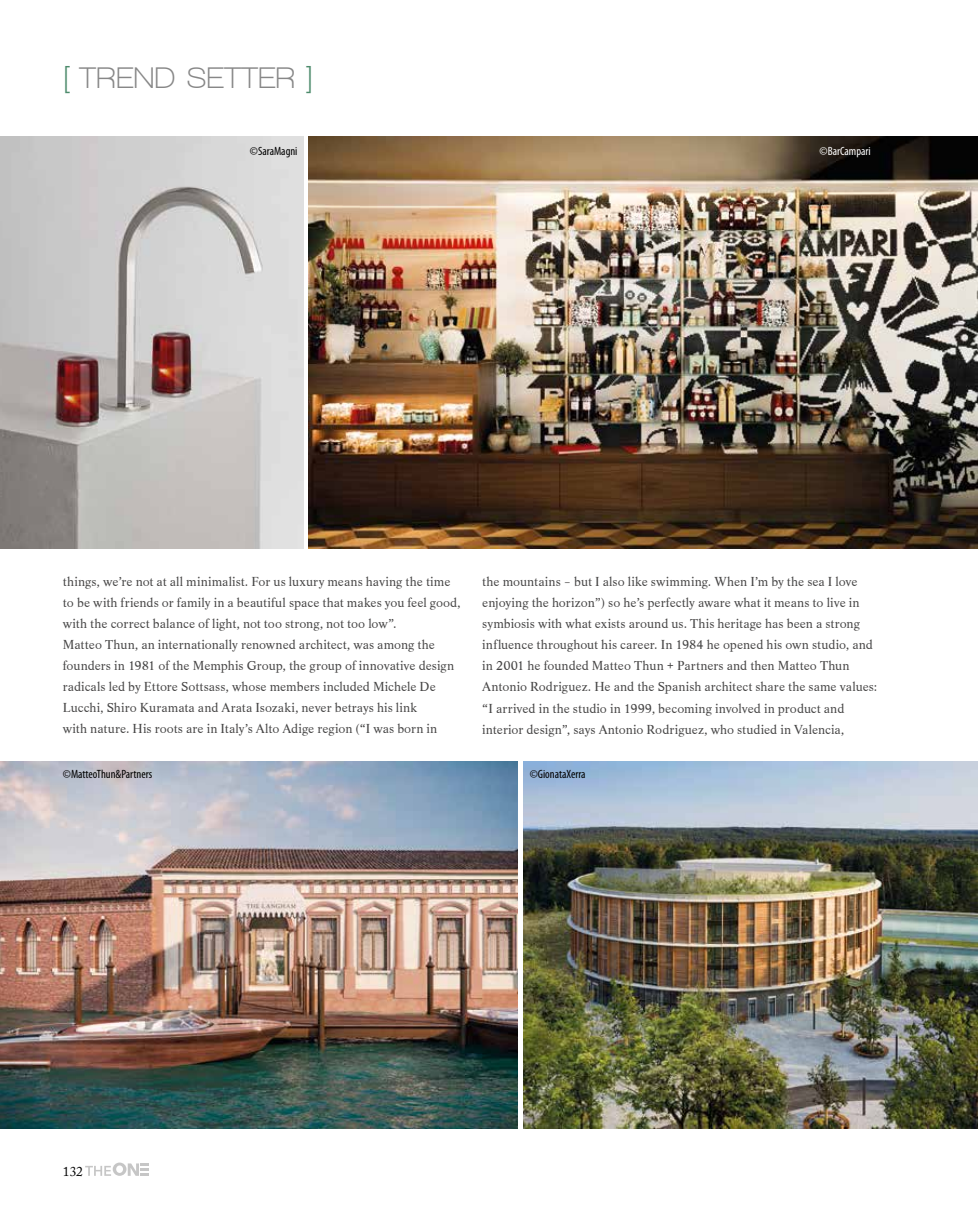
<style>
.page{position:relative;width:978px;height:1212px;background:#fff}
.page>*{position:absolute;margin:0;border:0;box-sizing:border-box;transform-origin:0 0}
.t1{font:700 30px "Walkway";letter-spacing:.02em;color:#878787}
.t2{font:13.5px/21px "Life T";letter-spacing:.005em;color:#454444}
.t3{font:13.5px "Adobe Caslon Pro";color:#000}
.t4{font:condensed 12px "Myriad Pro";color:#000}
.t5{font:condensed 12px "Myriad Pro";color:#fff}
.s1{color:#4d8b6c}
</style>
<div class="page">
<svg style="left:85px;top:1162px;width:63px;height:14px"></svg>
<img style="left:0;top:137px;width:303px;height:412px">
<img style="left:309px;top:137px;width:669px;height:412px">
<img style="left:0;top:761px;width:517px;height:367px">
<img style="left:523px;top:761px;width:455px;height:367px">
<h1 class="t1" style="left:63px;top:62px;width:252px"><span class="s1">[</span> TREND SETTER <span class="s1">]</span></h1>
<p class="t4" style="left:250px;top:144px;width:49px">©SaraMagni</p>
<p class="t5" style="left:820px;top:144px;width:53px">©BarCampari</p>
<p class="t2" style="left:63px;top:571px;width:399px">things, we’re not at all minimalist. For us luxury means having the time to be with friends or family in a beautiful space that makes you feel good, with the correct balance of light, not too strong, not too low”.<br>Matteo Thun, an internationally renowned architect, was among the founders in 1981 of the Memphis Group, the group of innovative design radicals led by Ettore Sottsass, whose members included Michele De Lucchi, Shiro Kuramata and Arata Isozaki, never betrays his link<br>with nature. His roots are in Italy’s Alto Adige region (“I was born in</p>
<p class="t2" style="left:482px;top:572px;width:396px">the mountains – but I also like swimming. When I’m by the sea I love enjoying the horizon”) so he’s perfectly aware what it means to live in symbiosis with what exists around us. This heritage has been a strong influence throughout his career. In 1984 he opened his own studio, and in 2001 he founded Matteo Thun + Partners and then Matteo Thun Antonio Rodriguez. He and the Spanish architect share the same values: “I arrived in the studio in 1999, becoming involved in product and interior design”, says Antonio Rodriguez, who studied in Valencia,</p>
<p class="t4" style="left:63px;top:767px;width:91px">©MatteoThun&amp;Partners</p>
<p class="t4" style="left:530px;top:767px;width:57px">©GionataXerra</p>
<p class="t3" style="left:63px;top:1163px;width:22px">132</p>
</div>
